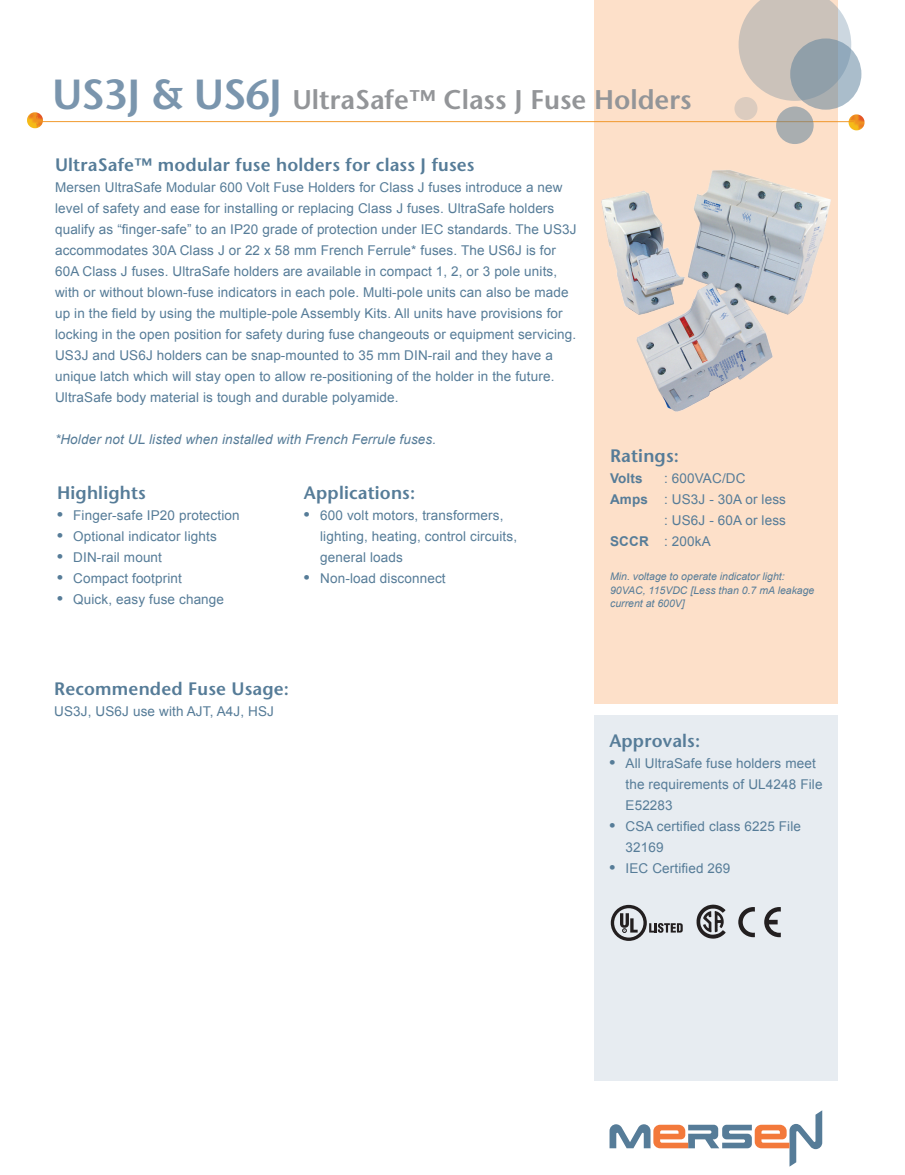
<style>
.page{position:relative;width:905px;height:1175px;background:#fff}
.page>*{position:absolute;margin:0;border:0;box-sizing:border-box;transform-origin:0 0}
.t1{font:600 27px "Stone Sans Std";color:#939598}
.t2{font:600 18px "Stone Sans Std";letter-spacing:.01em;color:#567c98}
.t3{font:13.5px/21px "Arial";letter-spacing:.01em;color:#567c98}
.t4{font:italic 13.5px "Arial";letter-spacing:.01em;color:#567c98}
.t5{font:700 13.5px "Arial";letter-spacing:.01em;color:#567c98}
.t6{font:italic 10.5px/13.5px "Arial";color:#567c98}
.s1{font-size:42px;color:#7a95ad}
.s2{font-weight:700;font-size:16.5px}
.s3{font-weight:700}
</style>
<div class="page">
<div style="left:595px;top:0;width:243px;height:703px;background:#fde0c9"></div>
<div style="left:595px;top:714px;width:243px;height:366px;background:#e7ecf1"></div>
<svg style="left:848px;top:114px;width:16px;height:16px"></svg>
<hr style="left:35px;top:121px;width:818px;height:1px;background:#f09320">
<svg style="left:27px;top:112px;width:16px;height:16px"></svg>
<svg style="left:738px;top:0;width:113px;height:101px"></svg>
<svg style="left:790px;top:38px;width:71px;height:72px;fill:#909fa9"></svg>
<div style="left:776px;top:106px;width:37px;height:38px;background:linear-gradient(to bottom,#aaaeaf,#a9aeb0);border-radius:50%"></div>
<div style="left:734px;top:97px;width:23px;height:23px;background:#dcccbf;border-radius:50%"></div>
<svg style="left:609px;top:1110px;width:213px;height:56px"></svg>
<img style="left:601px;top:170px;width:230px;height:242px">
<img style="left:696px;top:904px;width:29px;height:34px">
<svg style="left:610px;top:905px;width:72px;height:36px"></svg>
<svg style="left:738px;top:907px;width:16px;height:30px"></svg>
<svg style="left:764px;top:907px;width:16px;height:30px"></svg>
<h1 class="t1" style="left:52px;top:83px;width:641px"><span class="s1">US3J &amp; US6J</span> UltraSafe™ Class J Fuse Holders</h1>
<h2 class="t2" style="left:55px;top:154px;width:421px">UltraSafe™ modular fuse holders for class J fuses</h2>
<p class="t3" style="left:55px;top:177px;width:523px">Mersen UltraSafe Modular 600 Volt Fuse Holders for Class J fuses introduce a new level of safety and ease for installing or replacing Class J fuses. UltraSafe holders qualify as “finger-safe” to an IP20 grade of protection under IEC standards. The US3J accommodates 30A Class J or 22 x 58 mm French Ferrule* fuses. The US6J is for 60A Class J fuses. UltraSafe holders are available in compact 1, 2, or 3 pole units, with or without blown-fuse indicators in each pole. Multi-pole units can also be made up in the field by using the multiple-pole Assembly Kits. All units have provisions for locking in the open position for safety during fuse changeouts or equipment servicing.<br>US3J and US6J holders can be snap-mounted to 35 mm DIN-rail and they have a unique latch which will stay open to allow re-positioning of the holder in the future.<br>UltraSafe body material is tough and durable polyamide.</p>
<p class="t4" style="left:55px;top:430px;width:383px">*Holder not UL listed when installed with French Ferrule fuses.</p>
<h2 class="t2" style="left:57px;top:482px;width:90px">Highlights</h2>
<p class="t3" style="left:57px;top:505px;width:184px"><span class="s2">•</span> Finger-safe IP20 protection</p>
<p class="t3" style="left:57px;top:526px;width:161px"><span class="s2">•</span> Optional indicator lights</p>
<p class="t3" style="left:57px;top:547px;width:106px"><span class="s2">•</span> DIN-rail mount</p>
<p class="t3" style="left:57px;top:568px;width:126px"><span class="s2">•</span> Compact footprint</p>
<p class="t3" style="left:57px;top:589px;width:168px"><span class="s2">•</span> Quick, easy fuse change</p>
<h2 class="t2" style="left:304px;top:482px;width:113px">Applications:</h2>
<p class="t3" style="left:320px;top:505px;width:198px;text-indent:-16px"><span class="s2">•</span> 600 volt motors, transformers, lighting, heating, control circuits, general loads</p>
<p class="t3" style="left:304px;top:568px;width:143px"><span class="s2">•</span> Non-load disconnect</p>
<h2 class="t2" style="left:54px;top:677px;width:236px">Recommended Fuse Usage:</h2>
<p class="t3" style="left:54px;top:700px;width:221px">US3J, US6J use with AJT, A4J, HSJ</p>
<h2 class="t2" style="left:610px;top:445px;width:70px">Ratings:</h2>
<p class="t5" style="left:610px;top:469px;width:34px">Volts</p>
<p class="t3" style="left:664px;top:468px;width:83px">: 600VAC/DC</p>
<p class="t3" style="left:610px;top:489px;width:177px"><span class="s3">Amps</span> : US3J - 30A or less</p>
<p class="t3" style="left:664px;top:510px;width:123px">: US6J - 60A or less</p>
<p class="t3" style="left:610px;top:531px;width:102px"><span class="s3">SCCR</span> : 200kA</p>
<p class="t6" style="left:610px;top:570px;width:206px">Min. voltage to operate indicator light:<br>90VAC, 115VDC [Less than 0.7 mA leakage current at 600V]</p>
<h2 class="t2" style="left:609px;top:730px;width:92px">Approvals:</h2>
<p class="t3" style="left:625px;top:753px;width:198px;text-indent:-16px"><span class="s2">•</span> All UltraSafe fuse holders meet the requirements of UL4248 File<br>E52283</p>
<p class="t3" style="left:625px;top:816px;width:177px;text-indent:-16px"><span class="s2">•</span> CSA certified class 6225 File<br>32169</p>
<p class="t3" style="left:609px;top:858px;width:123px"><span class="s2">•</span> IEC Certified 269</p>
</div>
